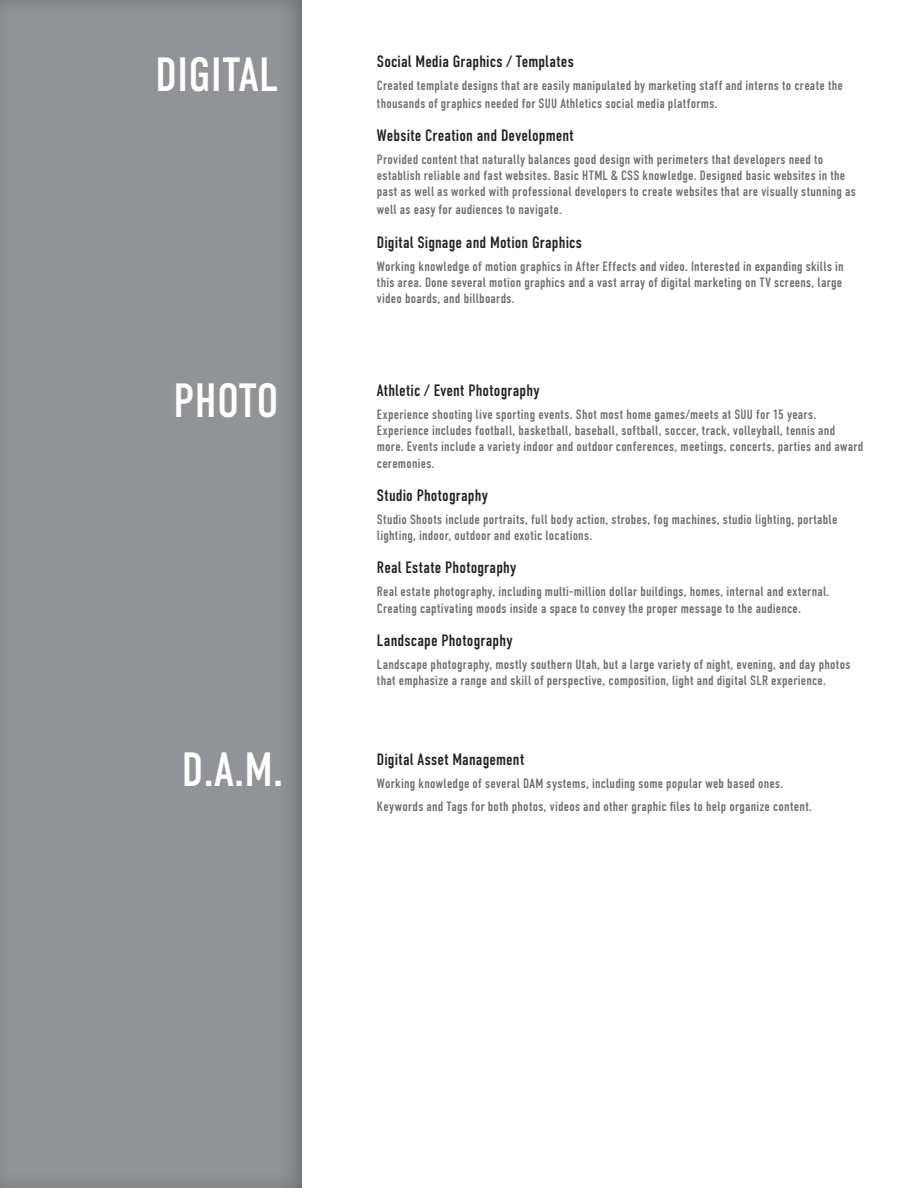
<style>
.page{position:relative;width:918px;height:1188px;background:#fff}
.page>*{position:absolute;margin:0;border:0;box-sizing:border-box;transform-origin:0 0}
.title1{font:48px "DIN Condensed";letter-spacing:.01em;color:#fff}
.title2{font:16.5px "DIN Condensed";letter-spacing:.005em;color:#231f20}
.body{font:13.5px/16.2px "DIN Condensed";letter-spacing:.015em;color:#6c6d70}
</style>
<div class="page">
<div style="left:0;top:0;width:302px;height:1188px;background:#919396"></div>
<p class="title1" style="left:155px;top:48px;width:125px">DIGITAL</p>
<p class="title2" style="left:377px;top:52px;width:198px">Social Media Graphics / Templates</p>
<p class="body" style="left:377px;top:76px;width:467px;line-height:18px">Created template designs that are easily manipulated by marketing staff and interns to create the thousands of graphics needed for SUU Athletics social media platforms.</p>
<p class="title2" style="left:377px;top:126px;width:198px">Website Creation and Development</p>
<p class="body" style="left:377px;top:151px;width:480px">Provided content that naturally balances good design with perimeters that developers need to establish reliable and fast websites. Basic HTML &amp; CSS knowledge. Designed basic websites in the past as well as worked with professional developers to create websites that are visually stunning as</p>
<p class="body" style="left:377px;top:202px;width:186px">well as easy for audiences to navigate.</p>
<p class="title2" style="left:377px;top:233px;width:207px">Digital Signage and Motion Graphics</p>
<p class="body" style="left:377px;top:258px;width:468px;text-align:justify">Working knowledge of motion graphics in After Effects and video. Interested in expanding skills in this area. Done several motion graphics and a vast array of digital marketing on TV screens, large video boards, and billboards.</p>
<p class="title1" style="left:174px;top:374px;width:106px">PHOTO</p>
<p class="title2" style="left:377px;top:381px;width:164px">Athletic / Event Photography</p>
<p class="body" style="left:377px;top:407px;width:488px">Experience shooting live sporting events. Shot most home games/meets at SUU for 15 years.<br>Experience includes football, basketball, baseball, softball, soccer, track, volleyball, tennis and more. Events include a variety indoor and outdoor conferences, meetings, concerts, parties and award ceremonies.</p>
<p class="title2" style="left:377px;top:486px;width:112px">Studio Photography</p>
<p class="body" style="left:377px;top:511px;width:462px">Studio Shoots include portraits, full body action, strobes, fog machines, studio lighting, portable lighting, indoor, outdoor and exotic locations.</p>
<p class="title2" style="left:377px;top:559px;width:141px">Real Estate Photography</p>
<p class="body" style="left:377px;top:584px;width:454px">Real estate photography, including multi-million dollar buildings, homes, internal and external.<br>Creating captivating moods inside a space to convey the proper message to the audience.</p>
<p class="title2" style="left:377px;top:631px;width:137px">Landscape Photography</p>
<p class="body" style="left:377px;top:656px;width:475px">Landscape photography, mostly southern Utah, but a large variety of night, evening, and day photos that emphasize a range and skill of perspective, composition, light and digital SLR experience.</p>
<p class="title1" style="left:182px;top:743px;width:103px">D.A.M.</p>
<p class="title2" style="left:377px;top:750px;width:149px">Digital Asset Management</p>
<p class="body" style="left:377px;top:775px;width:408px">Working knowledge of several DAM systems, including some popular web based ones.</p>
<p class="body" style="left:377px;top:798px;width:437px">Keywords and Tags for both photos, videos and other graphic files to help organize content.</p>
</div>
